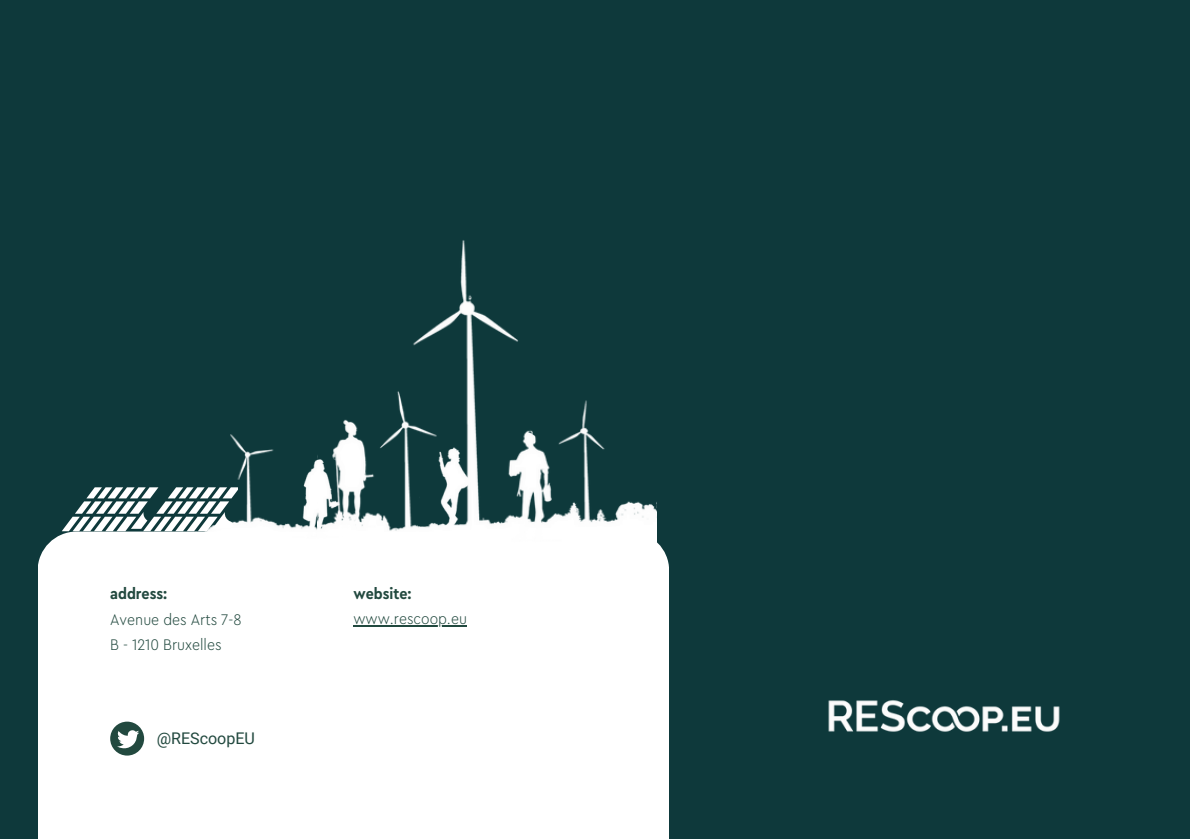
<style>
.page{position:relative;width:1190px;height:839px;background:#fff}
.page>*{position:absolute;margin:0;border:0;box-sizing:border-box;transform-origin:0 0}
.t1{font:300 16px/25.4px "Cera Compact Pro";color:#22493f}
.t2{font:700 16px "Cera Compact Pro";color:#22493f}
.t3{font:16px "Roboto";color:#22493f}
</style>
<div class="page">
<div style="left:0;top:0;width:1190px;height:838px;background:#0e393b"></div>
<img style="left:828px;top:700px;width:232px;height:32px">
<img style="left:230px;top:240px;width:427px;height:291px">
<div style="left:38px;top:531px;width:630px;height:307px;background:#fff"></div>
<svg style="left:110px;top:721px;width:34px;height:34px"></svg>
<img style="left:293px;top:454px;width:24px;height:77px">
<img style="left:451px;top:420px;width:121px;height:111px">
<img style="left:419px;top:438px;width:51px;height:93px">
<img style="left:317px;top:408px;width:59px;height:123px">
<svg style="left:62px;top:487px;width:175px;height:44px"></svg>
<hr style="left:353px;top:625px;width:114px;height:2px;background:#22493f">
<p class="t2" style="left:110px;top:586px;width:59px">address:</p>
<p class="t1" style="left:110px;top:607px;width:133px">Avenue des Arts 7-8<br>B - 1210 Bruxelles</p>
<p class="t3" style="left:157px;top:729px;width:100px">@REScoopEU</p>
<p class="t2" style="left:353px;top:586px;width:60px">website:</p>
<p class="t1" style="left:353px;top:606px;width:115px">www.rescoop.eu</p>
</div>
